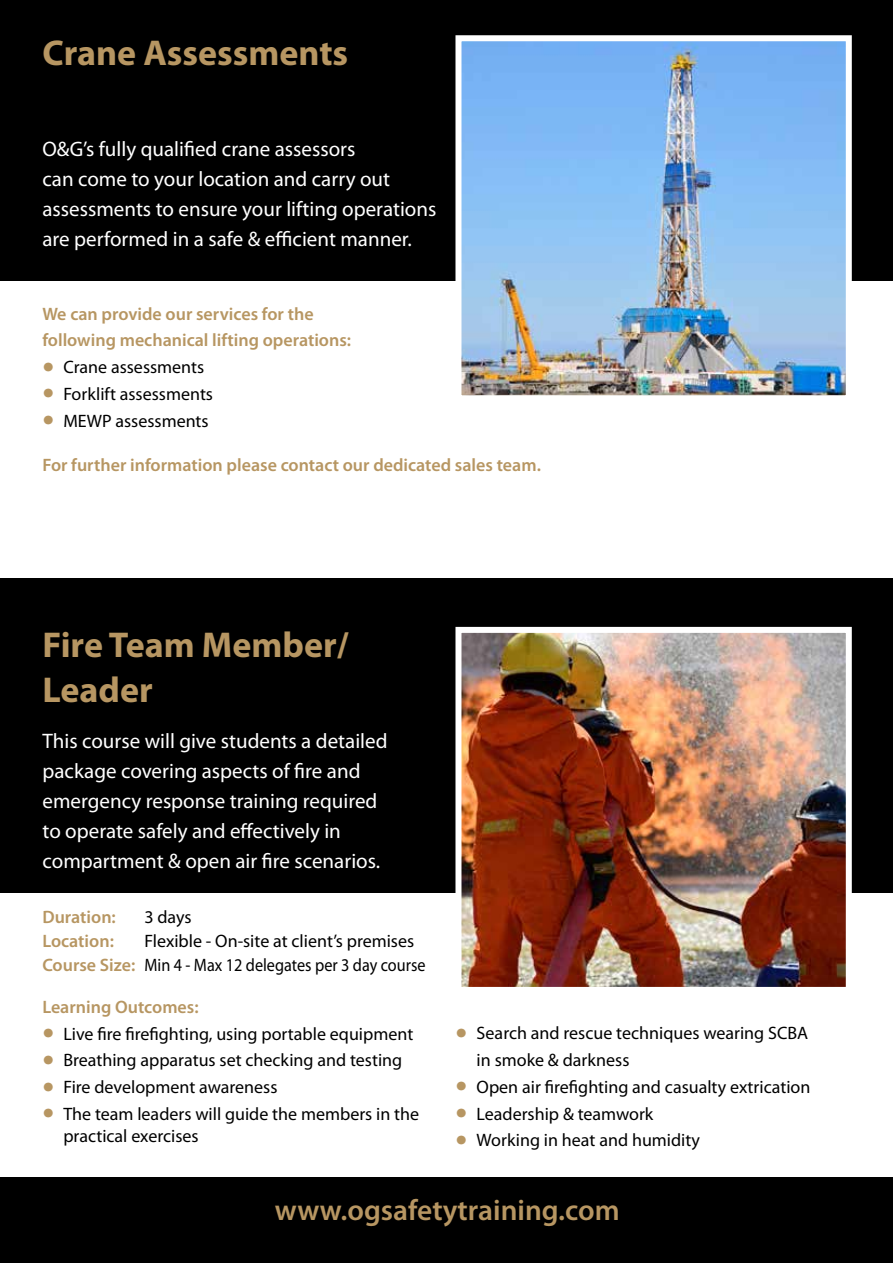
<style>
.page{position:relative;width:893px;height:1263px;background:#fff}
.page>*{position:absolute;margin:0;border:0;box-sizing:border-box;transform-origin:0 0}
.t1{font:700 36px/45px "Myriad Pro";color:#b79662}
.t2{font:600 29.4px "Myriad Pro";color:#b79662}
.t3{font:21px/30px "Myriad Pro";color:#fff}
.t4{font:18px/22.5px "Myriad Pro";color:#000}
.t5{font:600 18px/26.7px "Myriad Pro";color:#b79662}
.s1{font-size:42px;color:#b79662}
.s2{font-weight:600;color:#b79662}
</style>
<div class="page">
<div style="left:0;top:579px;width:893px;height:314px;background:#000"></div>
<div style="left:0;top:0;width:893px;height:280px;background:#000"></div>
<div style="left:0;top:1178px;width:893px;height:85px;background:#000"></div>
<img style="left:462px;top:42px;width:383px;height:352px">
<div style="left:455px;top:35px;width:397px;height:366px;border:6px solid #fff"></div>
<img style="left:462px;top:634px;width:383px;height:352px">
<div style="left:455px;top:627px;width:397px;height:366px;border:6px solid #fff"></div>
<h1 class="t1" style="left:43px;top:29px;width:307px">Crane Assessments</h1>
<p class="t3" style="left:43px;top:134px;width:395px">O&amp;G’s fully qualified crane assessors<br>can come to your location and carry out assessments to ensure your lifting operations are performed in a safe &amp; efficient manner.</p>
<p class="t5" style="left:42px;top:300px;width:310px">We can provide our services for the following mechanical lifting operations:</p>
<p class="t4" style="left:42px;top:356px;width:163px"><span class="s1">•</span> Crane assessments</p>
<p class="t4" style="left:42px;top:382px;width:172px"><span class="s1">•</span> Forklift assessments</p>
<p class="t4" style="left:42px;top:409px;width:168px"><span class="s1">•</span> MEWP assessments</p>
<p class="t5" style="left:42px;top:451px;width:500px">For further information please contact our dedicated sales team.</p>
<h1 class="t1" style="left:43px;top:621px;width:308px">Fire Team Member/<br>Leader</h1>
<p class="t3" style="left:43px;top:725px;width:347px">This course will give students a detailed package covering aspects of fire and emergency response training required to operate safely and effectively in compartment &amp; open air fire scenarios.</p>
<p class="t5" style="left:42px;top:903px;width:75px">Duration:</p>
<p class="t4" style="left:144px;top:905px;width:49px">3 days</p>
<p class="t5" style="left:42px;top:927px;width:73px">Location:</p>
<p class="t4" style="left:42px;top:928px;width:385px;line-height:24px;text-indent:102px">Flexible - On-site at client’s premises<br><span class="s2">Course Size:</span> Min 4 - Max 12 delegates per 3 day course</p>
<p class="t5" style="left:42px;top:993px;width:158px">Learning Outcomes:</p>
<p class="t4" style="left:42px;top:1022px;width:372px"><span class="s1">•</span> Live fire firefighting, using portable equipment</p>
<p class="t4" style="left:42px;top:1049px;width:361px"><span class="s1">•</span> Breathing apparatus set checking and testing</p>
<p class="t4" style="left:42px;top:1075px;width:237px"><span class="s1">•</span> Fire development awareness</p>
<p class="t4" style="left:63px;top:1102px;width:357px;text-indent:-21px"><span class="s1">•</span> The team leaders will guide the members in the practical exercises</p>
<p class="t4" style="left:477px;top:1020px;width:333px;line-height:26.7px;text-indent:-21px"><span class="s1">•</span> Search and rescue techniques wearing SCBA in smoke &amp; darkness</p>
<p class="t4" style="left:456px;top:1075px;width:356px"><span class="s1">•</span> Open air firefighting and casualty extrication</p>
<p class="t4" style="left:456px;top:1102px;width:199px"><span class="s1">•</span> Leadership &amp; teamwork</p>
<p class="t4" style="left:456px;top:1129px;width:246px"><span class="s1">•</span> Working in heat and humidity</p>
<h2 class="t2" style="left:275px;top:1192px;width:346px">www.ogsafetytraining.com</h2>
</div>
